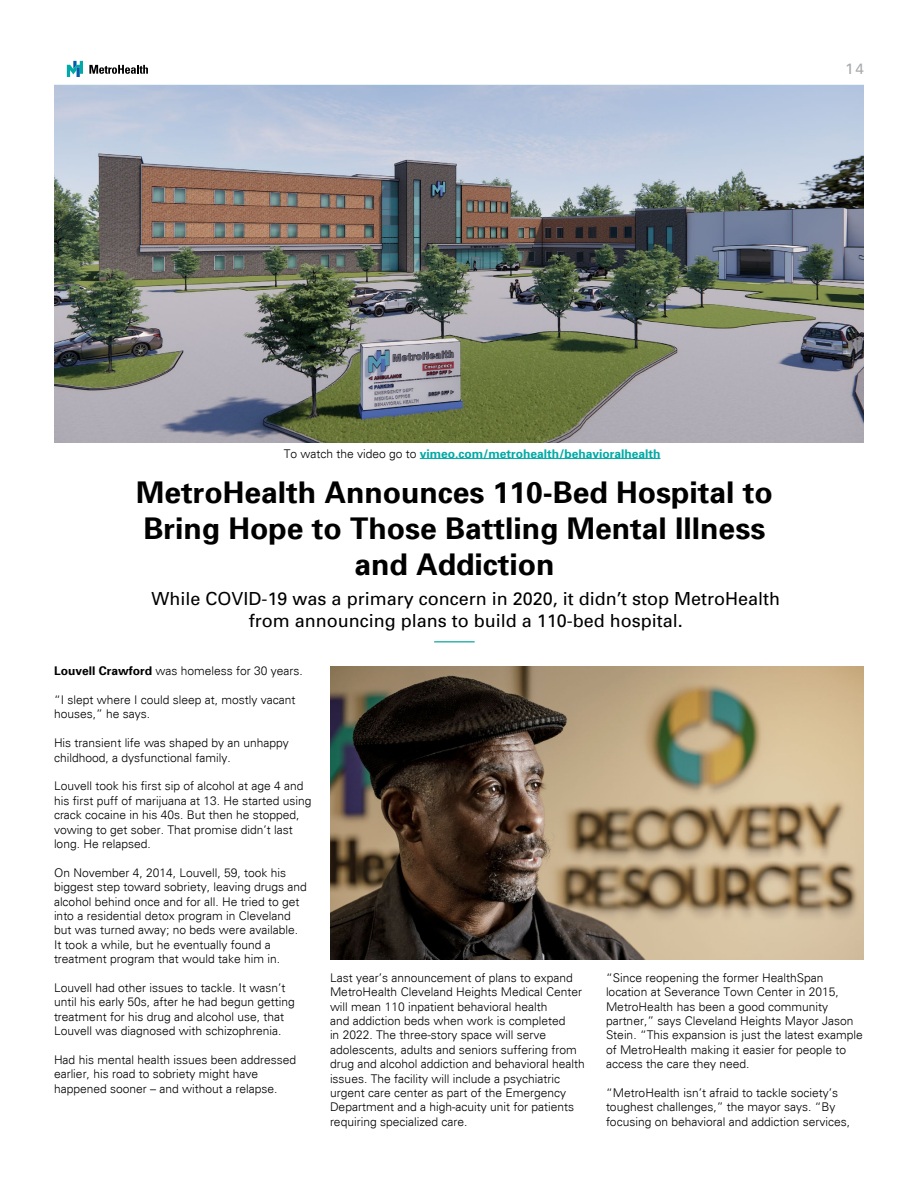
<style>
.page{position:relative;width:918px;height:1188px;background:#fff}
.page>*{position:absolute;margin:0;border:0;box-sizing:border-box;transform-origin:0 0}
.t1{font:700 30px/36px "Univers 65";color:#000;text-align:center}
.t2{font:18px/21.6px "Univers";color:#000;text-align:center}
.t3{font:15px "Univers";color:#a7a9ac}
.t4{font:300 12px/14.4px "Univers";color:#000}
.t5{font:700 12px "Univers 65";color:#00aaa6}
.s1{font-family:"Univers";font-weight:300;color:#000}
.s2{font-family:"Univers 65";font-weight:700}
</style>
<div class="page">
<hr style="left:54px;top:85px;width:810px;height:1px;background:#00a499">
<svg style="left:89px;top:65px;width:59px;height:9px"></svg>
<svg style="left:67px;top:61px;width:16px;height:16px"></svg>
<hr style="left:420px;top:458px;width:241px;height:1px;background:#00aaa6">
<img style="left:54px;top:86px;width:810px;height:357px">
<hr style="left:434px;top:641px;width:41px;height:1px;background:#00a499">
<img style="left:330px;top:666px;width:534px;height:293px">
<p class="t3" style="left:845px;top:60px;width:20px">14</p>
<p class="t5" style="left:284px;top:446px;width:378px"><span class="s1">To watch the video go to</span> vimeo.com/metrohealth/behavioralhealth</p>
<h1 class="t1" style="left:136px;top:473px;width:638px">MetroHealth Announces 110-Bed Hospital to<br>Bring Hope to Those Battling Mental Illness and Addiction</h1>
<h2 class="t2" style="left:152px;top:588px;width:630px">While COVID-19 was a primary concern in 2020, it didn’t stop MetroHealth from announcing plans to build a 110-bed hospital.</h2>
<p class="t4" style="left:54px;top:664px;width:250px"><span class="s2">Louvell Crawford</span> was homeless for 30 years.</p>
<p class="t4" style="left:54px;top:693px;width:243px">“I slept where I could sleep at, mostly vacant houses,” he says.</p>
<p class="t4" style="left:54px;top:736px;width:236px">His transient life was shaped by an unhappy childhood, a dysfunctional family.</p>
<p class="t4" style="left:54px;top:779px;width:259px">Louvell took his first sip of alcohol at age 4 and his first puff of marijuana at 13. He started using crack cocaine in his 40s. But then he stopped, vowing to get sober. That promise didn’t last long. He relapsed.</p>
<p class="t4" style="left:54px;top:865px;width:254px">On November 4, 2014, Louvell, 59, took his biggest step toward sobriety, leaving drugs and alcohol behind once and for all. He tried to get into a residential detox program in Cleveland but was turned away; no beds were available.<br>It took a while, but he eventually found a treatment program that would take him in.</p>
<p class="t4" style="left:54px;top:981px;width:242px">Louvell had other issues to tackle. It wasn’t until his early 50s, after he had begun getting treatment for his drug and alcohol use, that Louvell was diagnosed with schizophrenia.</p>
<p class="t4" style="left:54px;top:1053px;width:244px">Had his mental health issues been addressed earlier, his road to sobriety might have happened sooner – and without a relapse.</p>
<p class="t4" style="left:330px;top:970px;width:256px">Last year’s announcement of plans to expand MetroHealth Cleveland Heights Medical Center will mean 110 inpatient behavioral health<br>and addiction beds when work is completed<br>in 2022. The three-story space will serve adolescents, adults and seniors suffering from drug and alcohol addiction and behavioral health issues. The facility will include a psychiatric urgent care center as part of the Emergency Department and a high-acuity unit for patients requiring specialized care.</p>
<p class="t4" style="left:606px;top:970px;width:258px">“Since reopening the former HealthSpan location at Severance Town Center in 2015, MetroHealth has been a good community partner,” says Cleveland Heights Mayor Jason Stein. “This expansion is just the latest example of MetroHealth making it easier for people to access the care they need.</p>
<p class="t4" style="left:606px;top:1086px;width:246px">“MetroHealth isn’t afraid to tackle society’s toughest challenges,” the mayor says. “By focusing on behavioral and addiction services,</p>
</div>
